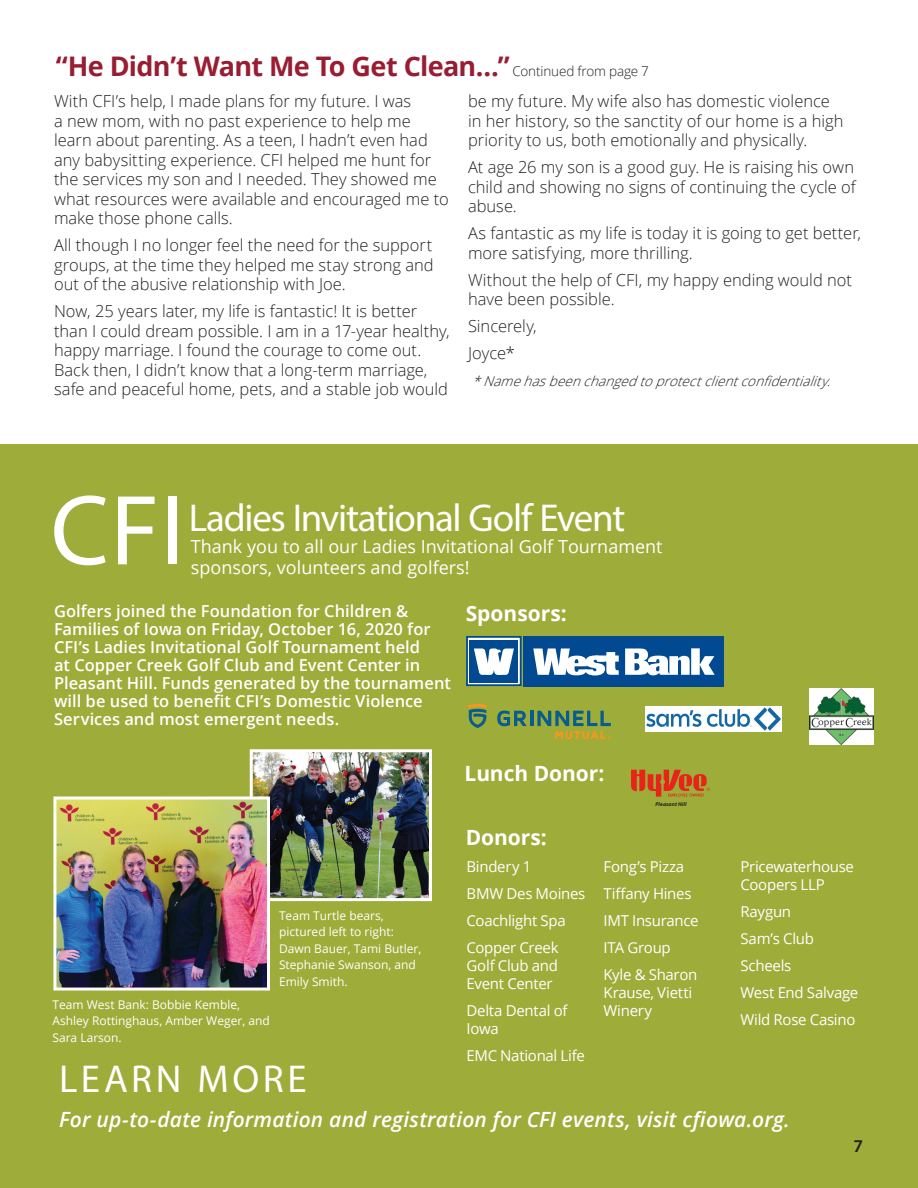
<style>
.page{position:relative;width:918px;height:1188px;background:#fff}
.page>*{position:absolute;margin:0;border:0;box-sizing:border-box;transform-origin:0 0}
.t1{font:100.5px "Myriad Pro";color:#fff}
.t2{font:39px "Myriad Pro";letter-spacing:-.03em;color:#fff}
.t3{font:39px "Myriad Pro";letter-spacing:.095em;color:#fff}
.t4{font:700 27px "Open Sans";letter-spacing:-.025em;color:#981d32}
.t5{font:italic 600 21px "Open Sans";letter-spacing:.01em;color:#fff}
.t6{font:700 21px "Open Sans";letter-spacing:-.005em;color:#fff}
.t7{font:18px/21px "Open Sans";color:#fff}
.t8{font:600 18px "Myriad Pro";color:#231f20}
.t9{font:300 16.5px/19.5px "Open Sans";color:#231f20}
.t10{font:600 16.5px/18px "Open Sans";color:#fff}
.t11{font:15px/18px "Open Sans";letter-spacing:-.02em;color:#fff}
.t12{font:italic 300 13.5px "Open Sans";color:#231f20}
.t13{font:12px/16.5px "Open Sans";color:#fff}
.t14{font:italic 700 5.55px "Myriad Pro";letter-spacing:.025em;color:#231f20}
.s1{font-weight:300;font-size:13.5px;color:#231f20}
</style>
<div class="page">
<div style="left:0;top:445px;width:918px;height:743px;background:#9eac39"></div>
<div style="left:524px;top:636px;width:200px;height:50px;background:#014990"></div>
<svg style="left:533px;top:648px;width:86px;height:27px"></svg>
<svg style="left:625px;top:648px;width:90px;height:27px"></svg>
<svg style="left:469px;top:639px;width:50px;height:44px"></svg>
<div style="left:466px;top:636px;width:56px;height:50px;border:2px solid #014990"></div>
<div style="left:470px;top:640px;width:48px;height:42px;background:#014990"></div>
<svg style="left:474px;top:648px;width:40px;height:27px"></svg>
<svg style="left:468px;top:704px;width:19px;height:24px"></svg>
<svg style="left:497px;top:711px;width:30px;height:15px"></svg>
<hr style="left:530px;top:711px;width:3px;height:15px;background:#085c8e">
<svg style="left:537px;top:711px;width:74px;height:28px"></svg>
<img style="left:646px;top:707px;width:136px;height:25px">
<img style="left:810px;top:688px;width:63px;height:57px">
<img style="left:254px;top:753px;width:174px;height:144px">
<div style="left:250px;top:749px;width:182px;height:152px;border:3px solid #fff"></div>
<img style="left:57px;top:800px;width:209px;height:187px">
<div style="left:53px;top:796px;width:217px;height:195px;border:3px solid #fff"></div>
<svg style="left:631px;top:770px;width:79px;height:27px"></svg>
<p class="t4" style="left:56px;top:47px;width:595px">“He Didn’t Want Me To Get Clean…” <span class="s1">Continued from page 7</span></p>
<p class="t9" style="left:54px;top:91px;width:396px">With CFI’s help, I made plans for my future. I was<br>a new mom, with no past experience to help me learn about parenting. As a teen, I hadn’t even had any babysitting experience. CFI helped me hunt for the services my son and I needed. They showed me what resources were available and encouraged me to make those phone calls.</p>
<p class="t9" style="left:54px;top:235px;width:381px;text-align:justify">All though I no longer feel the need for the support groups, at the time they helped me stay strong and out of the abusive relationship with Joe.</p>
<p class="t9" style="left:54px;top:301px;width:397px">Now, 25 years later, my life is fantastic! It is better than I could dream possible. I am in a 17-year healthy, happy marriage. I found the courage to come out.<br>Back then, I didn’t know that a long-term marriage, safe and peaceful home, pets, and a stable job would</p>
<p class="t9" style="left:468px;top:91px;width:377px">be my future. My wife also has domestic violence in her history, so the sanctity of our home is a high priority to us, both emotionally and physically.</p>
<p class="t9" style="left:468px;top:157px;width:389px;text-align:justify">At age 26 my son is a good guy. He is raising his own child and showing no signs of continuing the cycle of abuse.</p>
<p class="t9" style="left:468px;top:223px;width:395px">As fantastic as my life is today it is going to get better, more satisfying, more thrilling.</p>
<p class="t9" style="left:468px;top:269px;width:386px">Without the help of CFI, my happy ending would not have been possible.</p>
<p class="t9" style="left:468px;top:316px;width:70px">Sincerely,</p>
<p class="t9" style="left:468px;top:343px;width:48px">Joyce*</p>
<p class="t12" style="left:472px;top:372px;width:366px">*Namehasbeenchangedtoprotectclientconfidentiality.</p>
<h1 class="t1" style="left:51px;top:469px;width:135px">CFI</h1>
<p class="t10" style="left:54px;top:602px;width:398px">Golfers joined the Foundation for Children &amp; Families of Iowa on Friday, October 16, 2020 for CFI’s Ladies Invitational Golf Tournament held<br>at Copper Creek Golf Club and Event Center in Pleasant Hill. Funds generated by the tournament will be used to benefit CFI’s Domestic Violence Services and most emergent needs.</p>
<h2 class="t2" style="left:189px;top:494px;width:438px">Ladies Invitational Golf Event</h2>
<p class="t7" style="left:191px;top:536px;width:473px">Thank you to all our Ladies Invitational Golf Tournament sponsors, volunteers and golfers!</p>
<p class="t6" style="left:466px;top:598px;width:103px">Sponsors:</p>
<p class="t13" style="left:52px;top:996px;width:219px">Team West Bank: Bobbie Kemble,<br>Ashley Rottinghaus, Amber Weger, and<br>Sara Larson.</p>
<p class="t13" style="left:279px;top:907px;width:144px">Team Turtle bears, pictured left to right:<br>Dawn Bauer, Tami Butler,<br>Stephanie Swanson, and<br>Emily Smith.</p>
<p class="t3" style="left:59px;top:1055px;width:249px">LEARN MORE</p>
<p class="t6" style="left:465px;top:758px;width:141px">Lunch Donor:</p>
<p class="t6" style="left:466px;top:823px;width:83px">Donors:</p>
<p class="t14" style="left:655px;top:801px;width:33px">Pleasant Hill</p>
<p class="t11" style="left:466px;top:857px;width:66px">Bindery 1</p>
<p class="t11" style="left:466px;top:884px;width:120px">BMW Des Moines</p>
<p class="t11" style="left:466px;top:911px;width:101px">Coachlight Spa</p>
<p class="t11" style="left:466px;top:938px;width:94px;text-align:justify">Copper Creek Golf Club and Event Center</p>
<p class="t11" style="left:466px;top:1001px;width:103px">Delta Dental of<br>Iowa</p>
<p class="t11" style="left:466px;top:1046px;width:120px">EMC National Life</p>
<p class="t11" style="left:603px;top:857px;width:82px">Fong’s Pizza</p>
<p class="t11" style="left:603px;top:884px;width:90px">Tiffany Hines</p>
<p class="t11" style="left:603px;top:911px;width:97px">IMT Insurance</p>
<p class="t11" style="left:603px;top:938px;width:69px">ITA Group</p>
<p class="t11" style="left:603px;top:965px;width:95px">Kyle &amp; Sharon<br>Krause, Vietti<br>Winery</p>
<p class="t11" style="left:740px;top:857px;width:115px">Pricewaterhouse<br>Coopers LLP</p>
<p class="t11" style="left:740px;top:902px;width:52px">Raygun</p>
<p class="t11" style="left:740px;top:929px;width:75px">Sam’s Club</p>
<p class="t11" style="left:740px;top:956px;width:52px">Scheels</p>
<p class="t11" style="left:740px;top:983px;width:119px">West End Salvage</p>
<p class="t11" style="left:740px;top:1010px;width:116px">Wild Rose Casino</p>
<p class="t5" style="left:59px;top:1105px;width:732px">For up-to-date information and registration for CFI events, visit cfiowa.org.</p>
<p class="t8" style="left:854px;top:1134px;width:11px">7</p>
</div>
